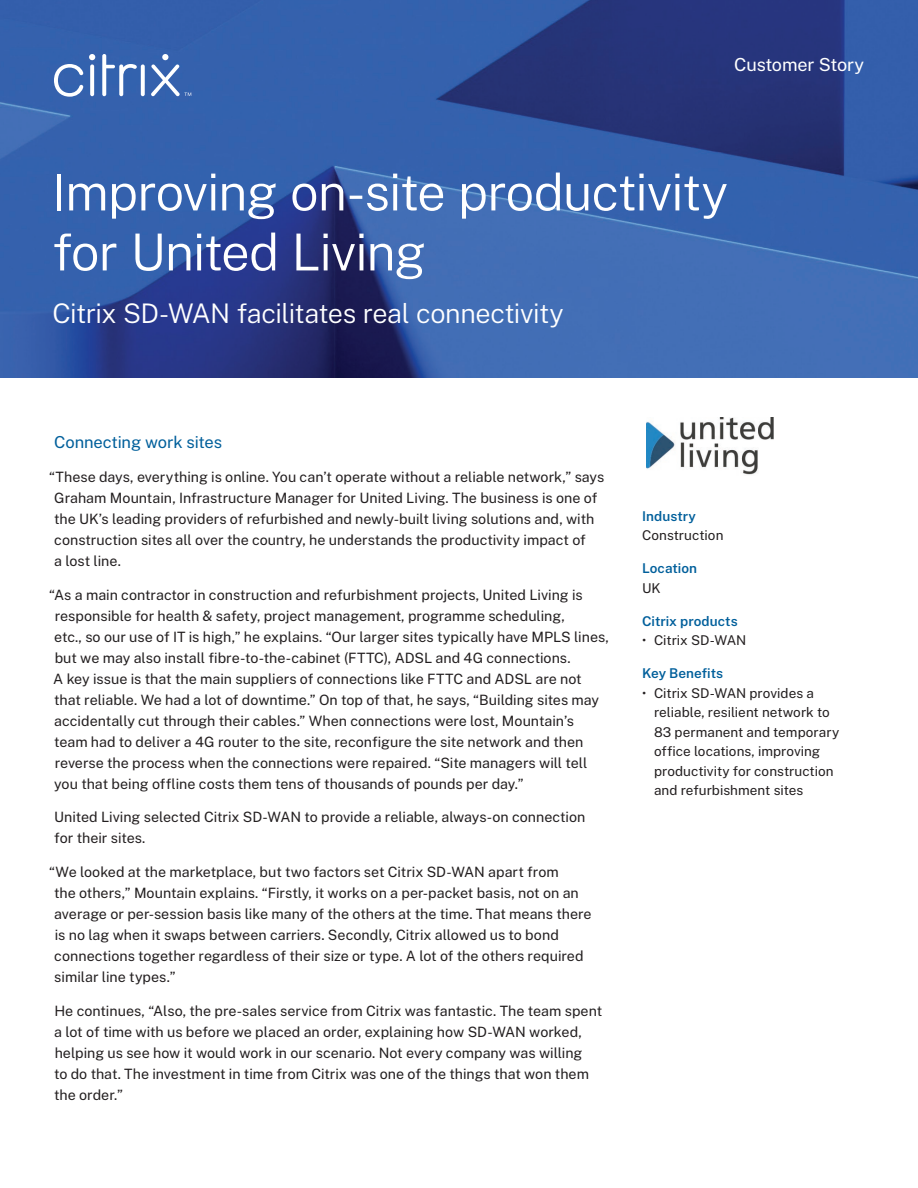
<style>
.page{position:relative;width:918px;height:1188px;background:#fff}
.page>*{position:absolute;margin:0;border:0;box-sizing:border-box;transform-origin:0 0}
.t1{font:300 51px/60px "Public Sans";letter-spacing:-.02em;color:#fff}
.Body{font:300 27px "Public Sans";letter-spacing:-.02em;color:#fff}
.t2{font:18px "Public Sans";letter-spacing:-.01em;color:#fff}
.Subhead_L3{font:16.5px "Public Sans";letter-spacing:-.005em;color:#005f9b}
.Body-2{font:14.25px/21px "Public Sans";color:#231f20}
.Body-3{font:13.5px/19.5px "Public Sans";letter-spacing:.005em;color:#231f20}
.Body-4{font:600 13.5px "Public Sans";letter-spacing:.005em;color:#005f9b}
</style>
<div class="page">
<img style="left:0;top:0;width:918px;height:378px">
<img style="left:646px;top:417px;width:128px;height:58px">
<svg style="left:54px;top:64px;width:29px;height:33px"></svg>
<svg style="left:102px;top:54px;width:35px;height:42px"></svg>
<svg style="left:141px;top:64px;width:4px;height:32px"></svg>
<svg style="left:90px;top:64px;width:4px;height:32px"></svg>
<svg style="left:89px;top:54px;width:6px;height:6px"></svg>
<svg style="left:151px;top:54px;width:40px;height:42px;background:#5a7ebc"></svg>
<p class="t2" style="left:734px;top:51px;width:131px">Customer Story</p>
<p class="t1" style="left:52px;top:159px;width:677px">Improving on-site productivity for United Living</p>
<p class="Body" style="left:52px;top:293px;width:513px">Citrix SD-WAN facilitates real connectivity</p>
<p class="Subhead_L3" style="left:54px;top:430px;width:170px">Connecting work sites</p>
<p class="Body-2" style="left:54px;top:465px;width:552px;text-indent:-5px">“These days, everything is online. You can’t operate without a reliable network,” says Graham Mountain, Infrastructure Manager for United Living. The business is one of the UK’s leading providers of refurbished and newly-built living solutions and, with construction sites all over the country, he understands the productivity impact of<br>a lost line.</p>
<p class="Body-2" style="left:49px;top:583px;width:561px">“As a main contractor in construction and refurbishment projects, United Living is responsible for health &amp; safety, project management, programme scheduling,<br>etc., so our use of IT is high,” he explains. “Our larger sites typically have MPLS lines, but we may also install fibre-to-the-cabinet (FTTC), ADSL and 4G connections.<br>A key issue is that the main suppliers of connections like FTTC and ADSL are not<br>that reliable. We had a lot of downtime.” On top of that, he says, “Building sites may accidentally cut through their cables.” When connections were lost, Mountain’s<br>team had to deliver a 4G router to the site, reconfigure the site network and then reverse the process when the connections were repaired. “Site managers will tell you that being offline costs them tens of thousands of pounds per day.”</p>
<p class="Body-2" style="left:54px;top:806px;width:533px">United Living selected Citrix SD-WAN to provide a reliable, always-on connection for their sites.</p>
<p class="Body-2" style="left:54px;top:860px;width:539px;text-indent:-5px">“We looked at the marketplace, but two factors set Citrix SD-WAN apart from<br>the others,” Mountain explains. “Firstly, it works on a per-packet basis, not on an average or per-session basis like many of the others at the time. That means there is no lag when it swaps between carriers. Secondly, Citrix allowed us to bond connections together regardless of their size or type. A lot of the others required similar line types.”</p>
<p class="Body-2" style="left:54px;top:999px;width:550px">He continues, “Also, the pre-sales service from Citrix was fantastic. The team spent a lot of time with us before we placed an order, explaining how SD-WAN worked, helping us see how it would work in our scenario. Not every company was willing<br>to do that. The investment in time from Citrix was one of the things that won them the order.”</p>
<p class="Body-4" style="left:642px;top:506px;width:55px">Industry</p>
<p class="Body-3" style="left:642px;top:524px;width:83px">Construction</p>
<p class="Body-4" style="left:642px;top:558px;width:57px">Location</p>
<p class="Body-3" style="left:642px;top:577px;width:20px">UK</p>
<p class="Body-4" style="left:642px;top:611px;width:97px">Citrix products</p>
<p class="Body-3" style="left:642px;top:629px;width:106px">• Citrix SD-WAN</p>
<p class="Body-4" style="left:642px;top:663px;width:83px">Key Benefits</p>
<p class="Body-3" style="left:654px;top:682px;width:187px;text-indent:-12px">• Citrix SD-WAN provides a reliable, resilient network to<br>83 permanent and temporary office locations, improving productivity for construction and refurbishment sites</p>
</div>
